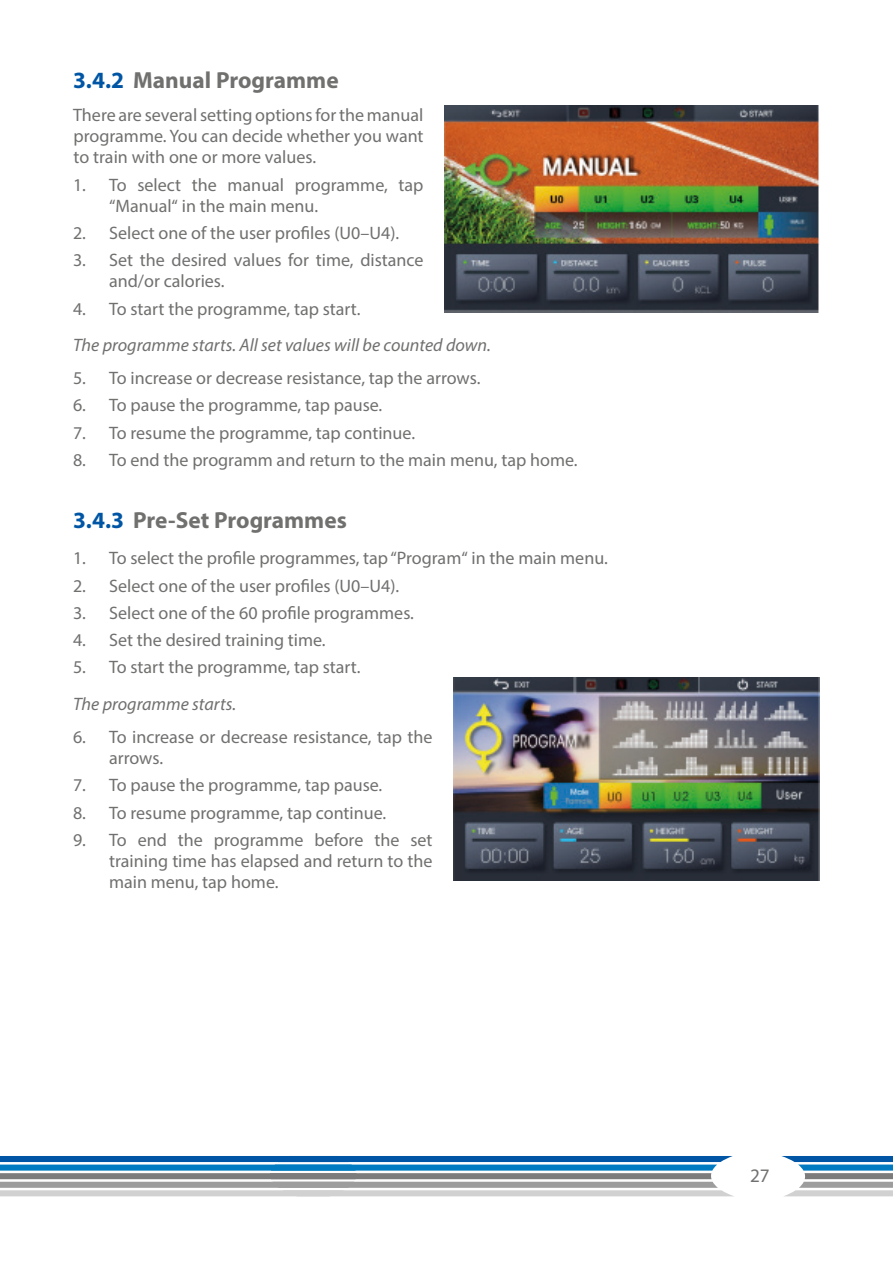
<style>
.page{position:relative;width:893px;height:1263px;background:#fff}
.page>*{position:absolute;margin:0;border:0;box-sizing:border-box;transform-origin:0 0}
.t1{font:700 23.4px "Myriad Pro";color:#70706f}
.t2{font:19.2px "Myriad Pro";color:#70706f}
.t3{font:18px/21.1px "Myriad Pro";color:#70706f}
.t4{font:italic 18px "Myriad Pro";color:#70706f}
.s1{color:#0056a4}
</style>
<div class="page">
<img style="left:445px;top:105px;width:375px;height:207px">
<img style="left:454px;top:678px;width:366px;height:202px">
<svg style="left:781px;top:1156px;width:112px;height:40px"></svg>
<svg style="left:0;top:1156px;width:733px;height:40px"></svg>
<p class="t1" style="left:73px;top:65px;width:267px"><span class="s1">3.4.2</span> Manual Programme</p>
<p class="t3" style="left:73px;top:104px;width:352px;text-align:justify">There are several setting options for the manual programme. You can decide whether you want to train with one or more values.</p>
<p class="t3" style="left:109px;top:174px;width:316px;text-indent:-36px">1. To select the manual programme, tap “Manual“ in the main menu.</p>
<p class="t3" style="left:73px;top:222px;width:328px">2. Select one of the user profiles (U0–U4).</p>
<p class="t3" style="left:109px;top:249px;width:316px;text-indent:-36px">3. Set the desired values for time, distance and/or calories.</p>
<p class="t3" style="left:73px;top:298px;width:289px">4. To start the programme, tap start.</p>
<p class="t4" style="left:73px;top:334px;width:419px">The programme starts. All set values will be counted down.</p>
<p class="t3" style="left:73px;top:367px;width:409px">5. To increase or decrease resistance, tap the arrows.</p>
<p class="t3" style="left:73px;top:394px;width:311px">6. To pause the programme, tap pause.</p>
<p class="t3" style="left:73px;top:422px;width:344px">7. To resume the programme, tap continue.</p>
<p class="t3" style="left:73px;top:449px;width:506px">8. To end the programm and return to the main menu, tap home.</p>
<p class="t1" style="left:73px;top:505px;width:275px"><span class="s1">3.4.3</span> Pre-Set Programmes</p>
<p class="t3" style="left:73px;top:547px;width:536px">1. To select the profile programmes, tap “Program“ in the main menu.</p>
<p class="t3" style="left:73px;top:575px;width:328px">2. Select one of the user profiles (U0–U4).</p>
<p class="t3" style="left:73px;top:602px;width:342px">3. Select one of the 60 profile programmes.</p>
<p class="t3" style="left:73px;top:629px;width:254px">4. Set the desired training time.</p>
<p class="t3" style="left:73px;top:656px;width:289px">5. To start the programme, tap start.</p>
<p class="t4" style="left:73px;top:692px;width:165px">The programme starts.</p>
<p class="t3" style="left:109px;top:726px;width:325px;text-indent:-36px">6. To increase or decrease resistance, tap the arrows.</p>
<p class="t3" style="left:73px;top:774px;width:311px">7. To pause the programme, tap pause.</p>
<p class="t3" style="left:73px;top:802px;width:315px">8. To resume programme, tap continue.</p>
<p class="t3" style="left:109px;top:829px;width:325px;text-align:justify;text-indent:-36px">9. To end the programme before the set training time has elapsed and return to the main menu, tap home.</p>
<p class="t2" style="left:750px;top:1164px;width:21px">27</p>
</div>
